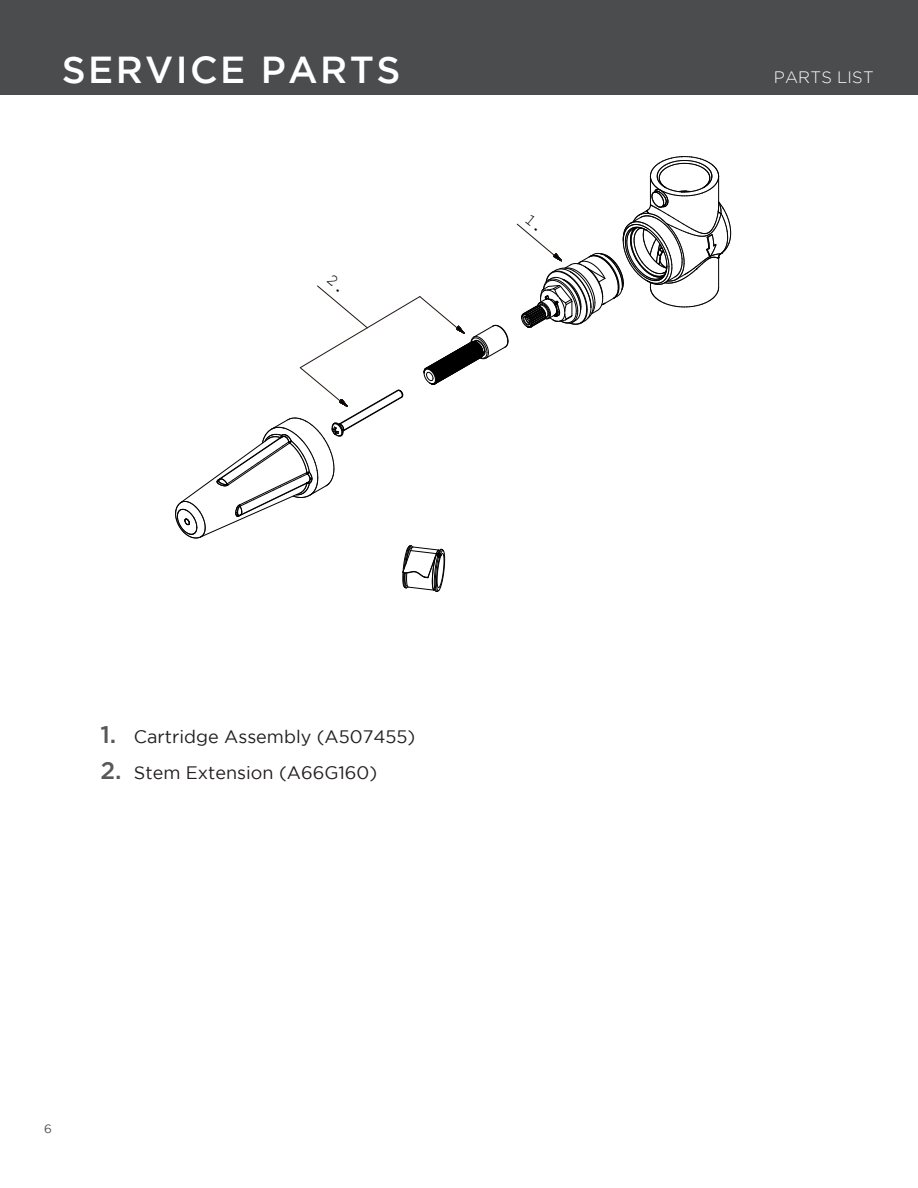
<style>
.page{position:relative;width:918px;height:1188px;background:#fff}
.page>*{position:absolute;margin:0;border:0;box-sizing:border-box;transform-origin:0 0}
.t1{font:500 37.5px "Gotham";letter-spacing:.065em;color:#fff}
.t2{font:18px "Gotham";color:#231f20}
.t3{font:300 16.5px "Gotham";letter-spacing:.015em;color:#fff}
.t4{font:12px "Gotham";color:#4b4c4d}
.s1{font-weight:500;font-size:24px;color:#57585a}
</style>
<div class="page">
<div style="left:0;top:0;width:918px;height:94px;background:#4b4c4d"></div>
<svg style="left:402px;top:545px;width:43px;height:47px"></svg>
<svg style="left:516px;top:156px;width:215px;height:172px"></svg>
<svg style="left:175px;top:285px;width:334px;height:254px"></svg>
<h1 class="t1" style="left:62px;top:48px;width:340px">SERVICE PARTS</h1>
<p class="t2" style="left:100px;top:727px;width:316px"><span class="s1">1.</span> Cartridge Assembly (A507455)</p>
<p class="t2" style="left:100px;top:763px;width:278px"><span class="s1">2.</span> Stem Extension (A66G160)</p>
<p class="t4" style="left:44px;top:1122px;width:9px">6</p>
<p class="t3" style="left:774px;top:68px;width:102px">PARTS LIST</p>
</div>
